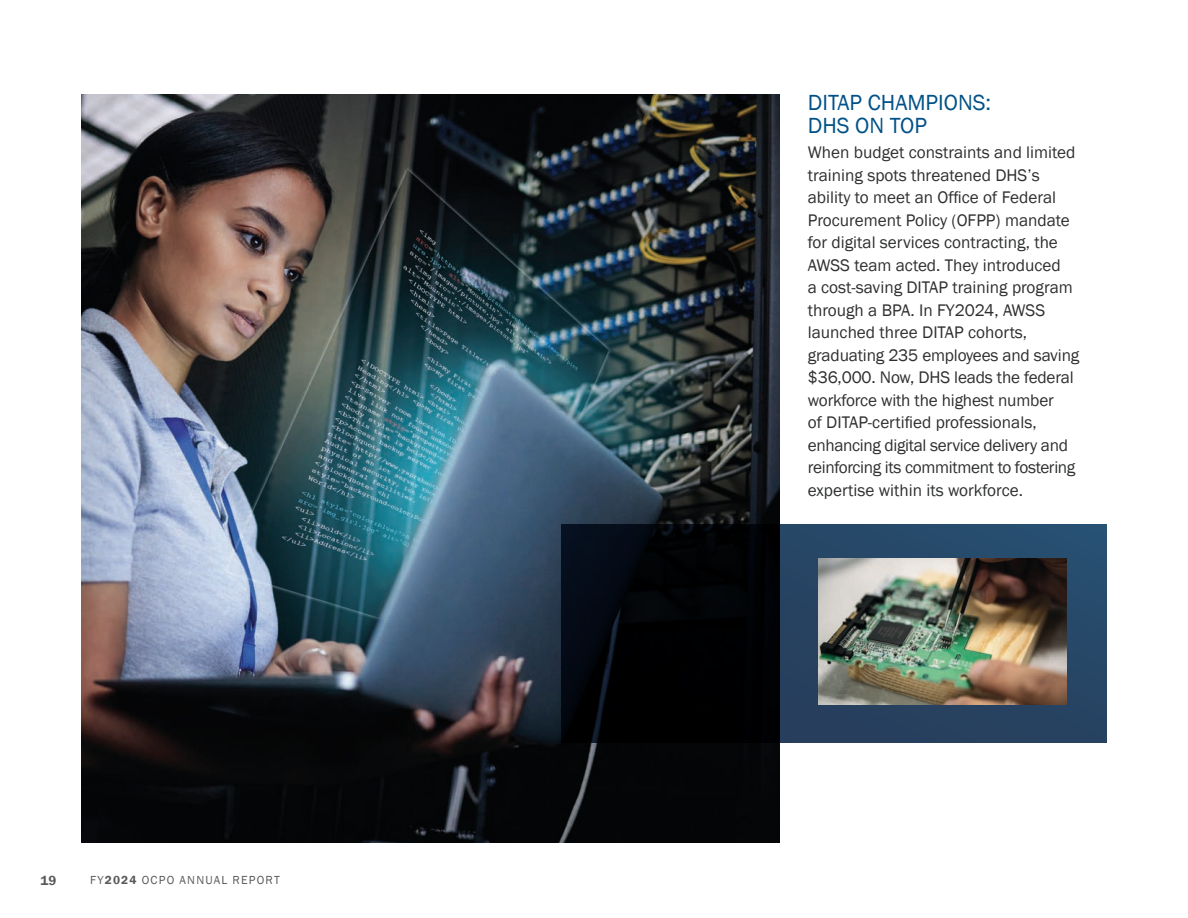
<style>
.page{position:relative;width:1188px;height:918px;background:#fff}
.page>*{position:absolute;margin:0;border:0;box-sizing:border-box;transform-origin:0 0}
.t1{font:22.5px/22.5px "Franklin Gothic";color:#005187}
.t2{font:17.25px/22.5px "Franklin Gothic";color:#2e2f2f}
.t3{font:600 13.5px "Franklin Gothic";color:#5a5a5d}
.t4{font:12px "Franklin Gothic";letter-spacing:.1em;color:#5a5a5d}
.s1{font-weight:600}
</style>
<div class="page">
<img style="left:81px;top:94px;width:699px;height:748px">
<svg style="left:562px;top:524px;width:545px;height:218px;background:#121f2f"></svg>
<img style="left:819px;top:559px;width:247px;height:146px">
<p class="t3" style="left:40px;top:873px;width:17px">19</p>
<p class="t4" style="left:90px;top:873px;width:191px">FY<span class="s1">2024</span> OCPO ANNUAL REPORT</p>
<h3 class="t1" style="left:808px;top:92px;width:185px">DITAP CHAMPIONS:<br>DHS ON TOP</h3>
<p class="t2" style="left:808px;top:142px;width:273px">When budget constraints and limited training spots threatened DHS’s ability to meet an Office of Federal Procurement Policy (OFPP) mandate for digital services contracting, the AWSS team acted. They introduced<br>a cost-saving DITAP training program through a BPA. In FY2024, AWSS launched three DITAP cohorts, graduating 235 employees and saving $36,000. Now, DHS leads the federal workforce with the highest number<br>of DITAP-certified professionals, enhancing digital service delivery and reinforcing its commitment to fostering expertise within its workforce.</p>
</div>
